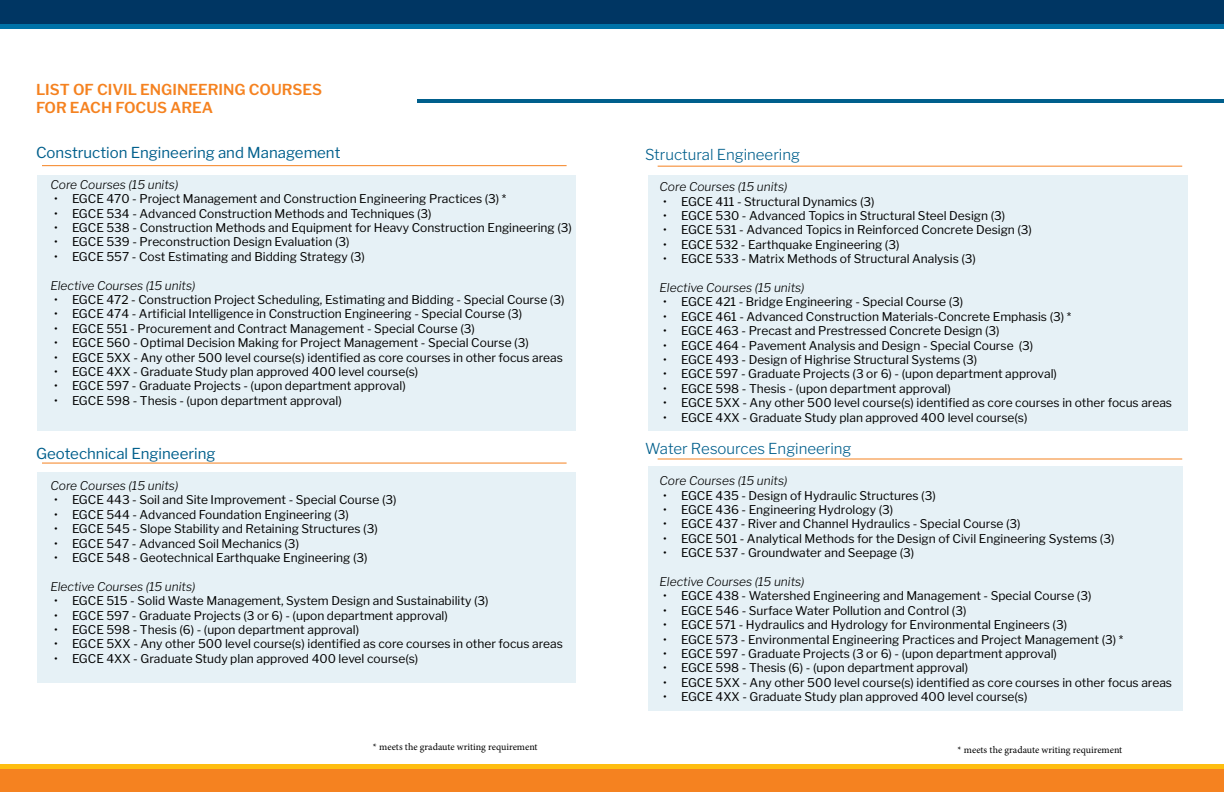
<style>
.page{position:relative;width:1224px;height:792px;background:#fff}
.page>*{position:absolute;margin:0;border:0;box-sizing:border-box;transform-origin:0 0}
.t1{font:15px "Libre Franklin";color:#005f8c}
.t2{font:300 15px "Libre Franklin";color:#005f8c}
.t3{font:600 15px/18px "Libre Franklin";color:#f58220}
.t4{font:12px "Libre Franklin";color:#000}
.t5{font:italic 300 12px "Libre Franklin";color:#000}
.t6{font:10px "Minion Pro";color:#000}
</style>
<div class="page">
<div style="left:648px;top:175px;width:540px;height:256px;background:#e6f1f6"></div>
<div style="left:648px;top:467px;width:534px;height:244px;background:#e6f1f6"></div>
<div style="left:37px;top:175px;width:539px;height:256px;background:#e6f1f6"></div>
<div style="left:37px;top:472px;width:539px;height:211px;background:#e6f1f6"></div>
<hr style="left:42px;top:165px;width:525px;height:1px;background:#f58220">
<hr style="left:42px;top:463px;width:525px;height:1px;background:#f58220">
<hr style="left:658px;top:458px;width:524px;height:2px;background:#f58220">
<hr style="left:658px;top:166px;width:524px;height:1px;background:#f58220">
<hr style="left:417px;top:99px;width:807px;height:3px;background:#005f8c">
<div style="left:0;top:23px;width:1224px;height:5px;background:#0072a7"></div>
<div style="left:0;top:0;width:1224px;height:23px;background:#003663"></div>
<div style="left:0;top:764px;width:1224px;height:5px;background:#febe10"></div>
<div style="left:0;top:769px;width:1224px;height:23px;background:#f58220"></div>
<p class="t3" style="left:36px;top:81px;width:288px">LIST OF CIVIL ENGINEERING COURSES<br>FOR EACH FOCUS AREA</p>
<p class="t1" style="left:36px;top:143px;width:306px">Construction Engineering and Management</p>
<p class="t5" style="left:50px;top:177px;width:129px">Core Courses (15 units)</p>
<p class="t4" style="left:54px;top:192px;width:454px">• EGCE 470 - Project Management and Construction Engineering Practices (3) *</p>
<p class="t4" style="left:54px;top:206px;width:379px">• EGCE 534 - Advanced Construction Methods and Techniques (3)</p>
<p class="t4" style="left:54px;top:220px;width:519px">• EGCE 538 - Construction Methods and Equipment for Heavy Construction Engineering (3)</p>
<p class="t4" style="left:54px;top:235px;width:297px">• EGCE 539 - Preconstruction Design Evaluation (3)</p>
<p class="t4" style="left:54px;top:249px;width:313px">• EGCE 557 - Cost Estimating and Bidding Strategy (3)</p>
<p class="t5" style="left:50px;top:278px;width:147px">Elective Courses (15 units)</p>
<p class="t4" style="left:54px;top:292px;width:512px">• EGCE 472 - Construction Project Scheduling, Estimating and Bidding - Special Course (3)</p>
<p class="t4" style="left:54px;top:307px;width:470px">• EGCE 474 - Artificial Intelligence in Construction Engineering - Special Course (3)</p>
<p class="t4" style="left:54px;top:321px;width:422px">• EGCE 551 - Procurement and Contract Management - Special Course (3)</p>
<p class="t4" style="left:54px;top:336px;width:476px">• EGCE 560 - Optimal Decision Making for Project Management - Special Course (3)</p>
<p class="t4" style="left:54px;top:350px;width:510px">• EGCE 5XX - Any other 500 level course(s) identified as core courses in other focus areas</p>
<p class="t4" style="left:54px;top:364px;width:366px">• EGCE 4XX - Graduate Study plan approved 400 level course(s)</p>
<p class="t4" style="left:54px;top:379px;width:353px">• EGCE 597 - Graduate Projects - (upon department approval)</p>
<p class="t4" style="left:54px;top:393px;width:289px">• EGCE 598 - Thesis - (upon department approval)</p>
<p class="t1" style="left:36px;top:444px;width:181px">Geotechnical Engineering</p>
<p class="t5" style="left:50px;top:478px;width:129px">Core Courses (15 units)</p>
<p class="t4" style="left:54px;top:493px;width:344px">• EGCE 443 - Soil and Site Improvement - Special Course (3)</p>
<p class="t4" style="left:54px;top:507px;width:296px">• EGCE 544 - Advanced Foundation Engineering (3)</p>
<p class="t4" style="left:54px;top:522px;width:325px">• EGCE 545 - Slope Stability and Retaining Structures (3)</p>
<p class="t4" style="left:54px;top:536px;width:247px">• EGCE 547 - Advanced Soil Mechanics (3)</p>
<p class="t4" style="left:54px;top:550px;width:315px">• EGCE 548 - Geotechnical Earthquake Engineering (3)</p>
<p class="t5" style="left:50px;top:579px;width:147px">Elective Courses (15 units)</p>
<p class="t4" style="left:54px;top:594px;width:436px">• EGCE 515 - Solid Waste Management, System Design and Sustainability (3)</p>
<p class="t4" style="left:54px;top:608px;width:395px">• EGCE 597 - Graduate Projects (3 or 6) - (upon department approval)</p>
<p class="t4" style="left:54px;top:622px;width:307px">• EGCE 598 - Thesis (6) - (upon department approval)</p>
<p class="t4" style="left:54px;top:637px;width:510px">• EGCE 5XX - Any other 500 level course(s) identified as core courses in other focus areas</p>
<p class="t4" style="left:54px;top:651px;width:366px">• EGCE 4XX - Graduate Study plan approved 400 level course(s)</p>
<p class="t2" style="left:645px;top:145px;width:156px">Structural Engineering</p>
<p class="t5" style="left:660px;top:180px;width:129px">Core Courses (15 units)</p>
<p class="t4" style="left:663px;top:194px;width:213px">• EGCE 411 - Structural Dynamics (3)</p>
<p class="t4" style="left:663px;top:208px;width:344px">• EGCE 530 - Advanced Topics in Structural Steel Design (3)</p>
<p class="t4" style="left:663px;top:223px;width:370px">• EGCE 531 - Advanced Topics in Reinforced Concrete Design (3)</p>
<p class="t4" style="left:663px;top:237px;width:238px">• EGCE 532 - Earthquake Engineering (3)</p>
<p class="t4" style="left:663px;top:252px;width:314px">• EGCE 533 - Matrix Methods of Structural Analysis (3)</p>
<p class="t5" style="left:660px;top:280px;width:147px">Elective Courses (15 units)</p>
<p class="t4" style="left:663px;top:295px;width:302px">• EGCE 421 - Bridge Engineering - Special Course (3)</p>
<p class="t4" style="left:663px;top:309px;width:410px">• EGCE 461 - Advanced Construction Materials-Concrete Emphasis (3) *</p>
<p class="t4" style="left:663px;top:324px;width:338px">• EGCE 463 - Precast and Prestressed Concrete Design (3)</p>
<p class="t4" style="left:663px;top:338px;width:372px">• EGCE 464 - Pavement Analysis and Design - Special Course (3)</p>
<p class="t4" style="left:663px;top:352px;width:316px">• EGCE 493 - Design of Highrise Structural Systems (3)</p>
<p class="t4" style="left:663px;top:367px;width:395px">• EGCE 597 - Graduate Projects (3 or 6) - (upon department approval)</p>
<p class="t4" style="left:663px;top:381px;width:289px">• EGCE 598 - Thesis - (upon department approval)</p>
<p class="t4" style="left:663px;top:396px;width:510px">• EGCE 5XX - Any other 500 level course(s) identified as core courses in other focus areas</p>
<p class="t4" style="left:663px;top:410px;width:366px">• EGCE 4XX - Graduate Study plan approved 400 level course(s)</p>
<p class="t2" style="left:645px;top:439px;width:208px">Water Resources Engineering</p>
<p class="t5" style="left:660px;top:474px;width:129px">Core Courses (15 units)</p>
<p class="t4" style="left:663px;top:488px;width:274px">• EGCE 435 - Design of Hydraulic Structures (3)</p>
<p class="t4" style="left:663px;top:502px;width:232px">• EGCE 436 - Engineering Hydrology (3)</p>
<p class="t4" style="left:663px;top:517px;width:359px">• EGCE 437 - River and Channel Hydraulics - Special Course (3)</p>
<p class="t4" style="left:663px;top:531px;width:453px">• EGCE 501 - Analytical Methods for the Design of Civil Engineering Systems (3)</p>
<p class="t4" style="left:663px;top:546px;width:253px">• EGCE 537 - Groundwater and Seepage (3)</p>
<p class="t5" style="left:660px;top:574px;width:147px">Elective Courses (15 units)</p>
<p class="t4" style="left:663px;top:589px;width:430px">• EGCE 438 - Watershed Engineering and Management - Special Course (3)</p>
<p class="t4" style="left:663px;top:603px;width:305px">• EGCE 546 - Surface Water Pollution and Control (3)</p>
<p class="t4" style="left:663px;top:618px;width:406px">• EGCE 571 - Hydraulics and Hydrology for Environmental Engineers (3)</p>
<p class="t4" style="left:663px;top:632px;width:462px">• EGCE 573 - Environmental Engineering Practices and Project Management (3) *</p>
<p class="t4" style="left:663px;top:646px;width:395px">• EGCE 597 - Graduate Projects (3 or 6) - (upon department approval)</p>
<p class="t4" style="left:663px;top:661px;width:307px">• EGCE 598 - Thesis (6) - (upon department approval)</p>
<p class="t4" style="left:663px;top:675px;width:510px">• EGCE 5XX - Any other 500 level course(s) identified as core courses in other focus areas</p>
<p class="t4" style="left:663px;top:690px;width:366px">• EGCE 4XX - Graduate Study plan approved 400 level course(s)</p>
<p class="t6" style="left:373px;top:740px;width:166px">* meets the gradaute writing requirement</p>
<p class="t6" style="left:958px;top:743px;width:166px">* meets the gradaute writing requirement</p>
</div>
